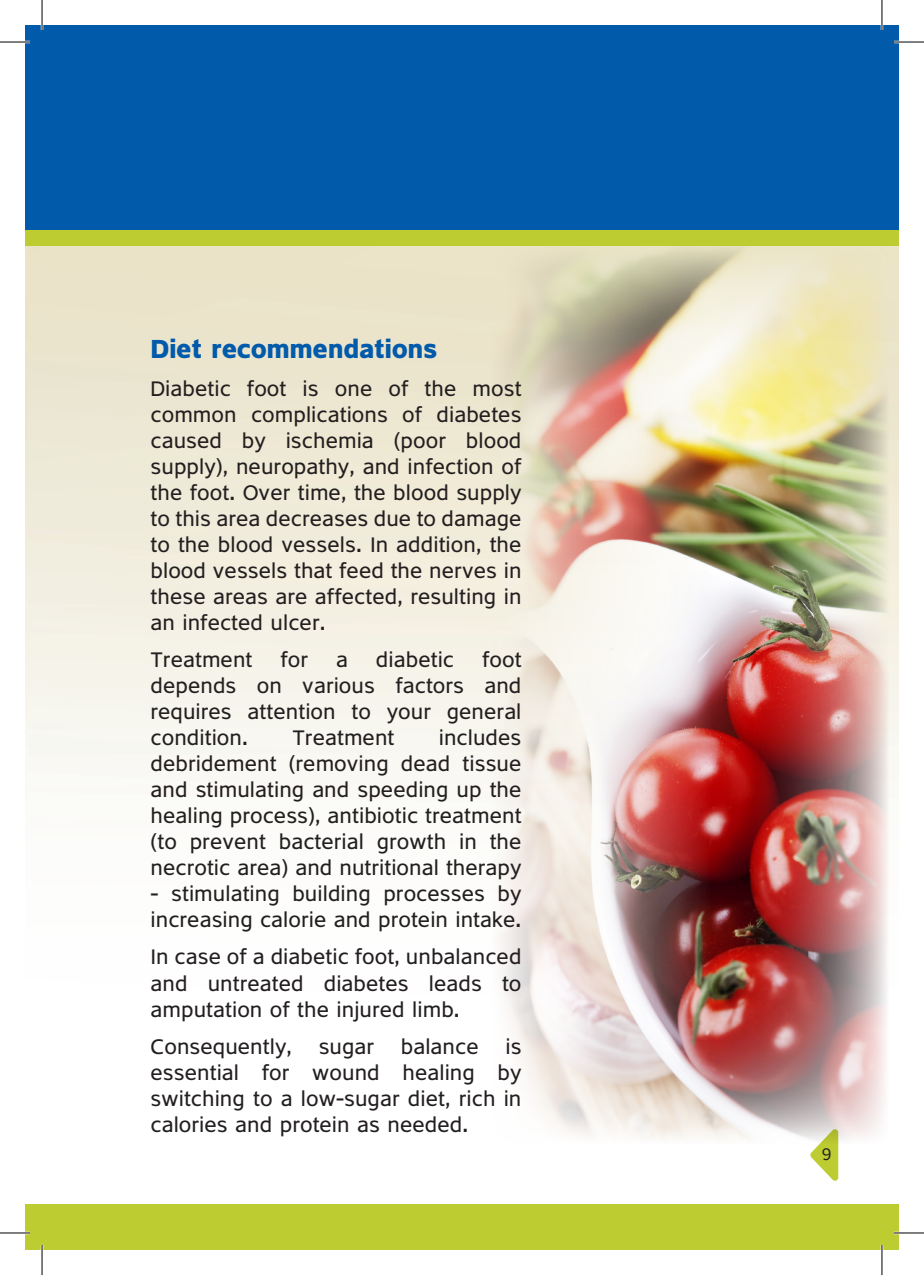
<style>
.page{position:relative;width:924px;height:1275px;background:#fff}
.page>*{position:absolute;margin:0;border:0;box-sizing:border-box;transform-origin:0 0}
.t1{font:700 26px "Fb Tamlil Eng";color:#015aaa}
.t2{font:21px/26px "Fb Tamlil Eng";color:#231f20;text-align:justify}
.t3{font:21px "Fb Typo Pas";color:#231f20}
</style>
<div class="page">
<img style="left:25px;top:245px;width:3px;height:534px">
<img style="left:28px;top:245px;width:870px;height:583px">
<div style="left:25px;top:25px;width:873px;height:205px;background:#015aaa"></div>
<div style="left:25px;top:230px;width:873px;height:15px;background:#bdcd31"></div>
<div style="left:25px;top:1204px;width:873px;height:46px;background:#bdcd31"></div>
<svg style="left:810px;top:1144px;width:27px;height:37px"></svg>
<img style="left:393px;top:245px;width:495px;height:899px">
<hr style="left:0;top:41px;width:30px;height:2px;background:#fff">
<hr style="left:893px;top:41px;width:30px;height:2px;background:#fff">
<hr style="left:0;top:1231px;width:30px;height:3px;background:#fff">
<hr style="left:893px;top:1231px;width:30px;height:3px;background:#fff">
<hr style="left:41px;top:0;width:2px;height:30px;background:#fff">
<hr style="left:41px;top:1245px;width:2px;height:30px;background:#fff">
<hr style="left:880px;top:0;width:2px;height:30px;background:#fff">
<hr style="left:880px;top:1245px;width:2px;height:30px;background:#fff">
<hr style="left:0;top:42px;width:30px;height:1px;background:#000">
<hr style="left:893px;top:42px;width:30px;height:1px;background:#000">
<hr style="left:0;top:1232px;width:30px;height:1px;background:#000">
<hr style="left:893px;top:1232px;width:30px;height:1px;background:#000">
<hr style="left:42px;top:0;width:1px;height:30px;background:#000">
<hr style="left:42px;top:1245px;width:1px;height:30px;background:#000">
<hr style="left:881px;top:0;width:1px;height:30px;background:#000">
<hr style="left:881px;top:1245px;width:1px;height:30px;background:#000">
<p class="t1" style="left:150px;top:337px;width:288px">Diet recommendations</p>
<p class="t2" style="left:150px;top:378px;width:372px">Diabetic foot is one of the most common complications of diabetes caused by ischemia (poor blood supply), neuropathy, and infection of the foot. Over time, the blood supply to this area decreases due to damage to the blood vessels. In addition, the blood vessels that feed the nerves in these areas are affected, resulting in an infected ulcer.</p>
<p class="t2" style="left:150px;top:649px;width:103px">Treatment</p>
<p class="t2" style="left:280px;top:649px;width:29px">for</p>
<p class="t2" style="left:336px;top:649px;width:13px">a</p>
<p class="t2" style="left:376px;top:649px;width:80px">diabetic</p>
<p class="t2" style="left:150px;top:649px;width:372px;text-indent:331px">foot depends on various factors and requires attention to your general condition.</p>
<p class="t2" style="left:150px;top:727px;width:372px;text-indent:288px">includes debridement (removing dead tissue and stimulating and speeding up the healing process), antibiotic treatment (to prevent bacterial growth in the necrotic area) and nutritional therapy</p>
<p class="t2" style="left:150px;top:883px;width:372px">- stimulating building processes by increasing calorie and protein intake.</p>
<p class="t2" style="left:150px;top:946px;width:372px">In case of a diabetic foot, unbalanced and untreated diabetes leads to amputation of the injured limb.</p>
<p class="t2" style="left:150px;top:1036px;width:143px">Consequently,</p>
<p class="t2" style="left:318px;top:1036px;width:57px">sugar</p>
<p class="t2" style="left:400px;top:1036px;width:79px">balance</p>
<p class="t2" style="left:292px;top:727px;width:103px">Treatment</p>
<p class="t2" style="left:150px;top:1036px;width:372px;text-indent:355px">is essential for wound healing by switching to a low-sugar diet, rich in calories and protein as needed.</p>
<p class="t3" style="left:821px;top:1143px;width:11px">9</p>
</div>
